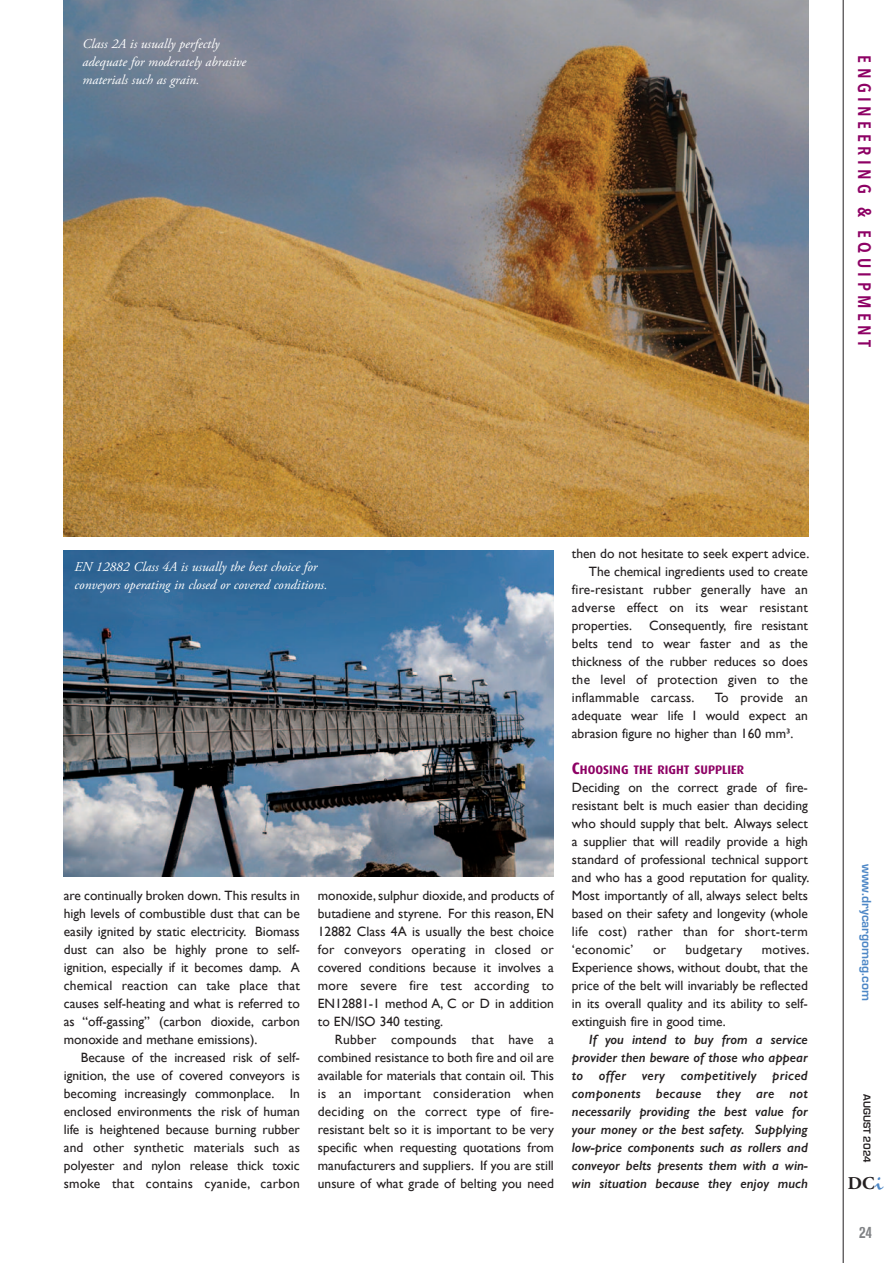
<style>
.page{position:relative;width:893px;height:1263px;background:#fff}
.page>*{position:absolute;margin:0;border:0;box-sizing:border-box;transform-origin:0 0}
.t1{font:600 18px "Avenir Next Condensed";letter-spacing:.25em;color:#8d0164}
.t2{font:700 18px "Adobe Garamond";color:#231f20}
.t3{font:700 condensed 16.5px "Akzidenz Grotesk BE";color:#808285}
.t4{font:13.5px/18px "Gill Sans";color:#231f20;text-align:justify}
.t5{font:italic 600 13.5px/18px "Gill Sans";color:#231f20;text-align:justify}
.t6{font:italic 13.5px/18px "Adobe Garamond Pro";color:#fff}
.t7{font:700 13.5px "Eurostile";color:#4d87c6}
.t8{font:13.5px "Gill Sans";letter-spacing:.02em;color:#231f20}
.t9{font:700 12.3px "Dax";color:#8d0164}
.t10{font:700 10.5px "Eurostile";color:#231f20}
.s1{font-size:16.5px}
.s2{font-family:"Zephyr";font-weight:400;color:#4d87c6}
</style>
<div class="page">
<hr style="left:843px;top:0;width:1px;height:1263px;background:#231f20">
<img style="left:64px;top:0;width:744px;height:537px">
<img style="left:64px;top:550px;width:489px;height:326px">
<p class="t6" style="left:83px;top:36px;width:165px">Class 2A is usually perfectly adequate for moderately abrasive materials such as grain.</p>
<p class="t1" style="left:876px;top:55px;width:293px;rotate:90deg">ENGINEERING &amp; EQUIPMENT</p>
<p class="t6" style="left:75px;top:559px;width:254px">EN 12882 Class 4A is usually the best choice for conveyors operating in closed or covered conditions.</p>
<p class="t4" style="left:64px;top:886px;width:238px">are continually broken down. This results in high levels of combustible dust that can be easily ignited by static electricity. Biomass dust can also be highly prone to self&shy;ignition, especially if it becomes damp. A chemical reaction can take place that causes self-heating and what is referred to as “off-gassing” (carbon dioxide, carbon monoxide and methane emissions).</p>
<p class="t4" style="left:64px;top:1048px;width:238px;text-indent:17px">Because of the increased risk of self&shy;ignition, the use of covered conveyors is becoming increasingly commonplace. In enclosed environments the risk of human life is heightened because burning rubber and other synthetic materials such as polyester and nylon release thick toxic smoke that contains cyanide, carbon</p>
<p class="t4" style="left:318px;top:886px;width:238px">monoxide, sulphur dioxide, and products of butadiene and styrene. For this reason, EN 12882 Class 4A is usually the best choice for conveyors operating in closed or covered conditions because it involves a more severe fire test according to EN12881-1 method A, C or D in addition to EN/ISO 340 testing.</p>
<p class="t4" style="left:318px;top:1030px;width:238px;text-indent:17px">Rubber compounds that have a combined resistance to both fire and oil are available for materials that contain oil. This is an important consideration when deciding on the correct type of fire&shy;resistant belt so it is important to be very specific when requesting quotations from manufacturers and suppliers. If you are still unsure of what grade of belting you need</p>
<p class="t4" style="left:572px;top:544px;width:239px">then do not hesitate to seek expert advice.</p>
<p class="t4" style="left:572px;top:562px;width:238px;text-indent:17px">The chemical ingredients used to create fire-resistant rubber generally have an adverse effect on its wear resistant properties.</p>
<p class="t4" style="left:572px;top:616px;width:238px;text-indent:77px">Consequently, fire resistant belts tend to wear faster and as the thickness of the rubber reduces so does the level of protection given to the inflammable carcass.</p>
<p class="t4" style="left:572px;top:688px;width:238px;text-indent:143px">To provide an adequate wear life I would expect an abrasion figure no higher than 160 mm³.</p>
<p class="t9" style="left:572px;top:764px;width:174px"><span class="s1">C</span>HOOSING THE RIGHT SUPPLIER</p>
<p class="t4" style="left:572px;top:778px;width:239px">Deciding on the correct grade of fire&shy;resistant belt is much easier than deciding who should supply that belt. Always select a supplier that will readily provide a high standard of professional technical support and who has a good reputation for quality.<br>Most importantly of all, always select belts based on their safety and longevity (whole life cost) rather than for short-term ‘economic’</p>
<p class="t4" style="left:653px;top:940px;width:15px">or</p>
<p class="t8" style="left:686px;top:942px;width:58px">budgetary</p>
<p class="t4" style="left:572px;top:940px;width:239px;text-indent:190px">motives.<br>Experience shows, without doubt, that the price of the belt will invariably be reflected in its overall quality and its ability to self&shy;extinguish fire in good time.</p>
<p class="t5" style="left:572px;top:1030px;width:238px;text-indent:17px">If you intend to buy from a service provider then beware of those who appear to offer very competitively priced components because they are not necessarily providing the best value for your money or the best safety. Supplying low-price components such as rollers and conveyor belts presents them with a win&shy;win situation because they enjoy much</p>
<p class="t7" style="left:873px;top:864px;width:138px;rotate:90deg">www.drycargomag.com</p>
<p class="t10" style="left:872px;top:1094px;width:70px;rotate:90deg">AUGUST 2024</p>
<p class="t2" style="left:848px;top:1176px;width:37px">DC<span class="s2">i</span></p>
<p class="t3" style="left:859px;top:1226px;width:15px">24</p>
</div>
